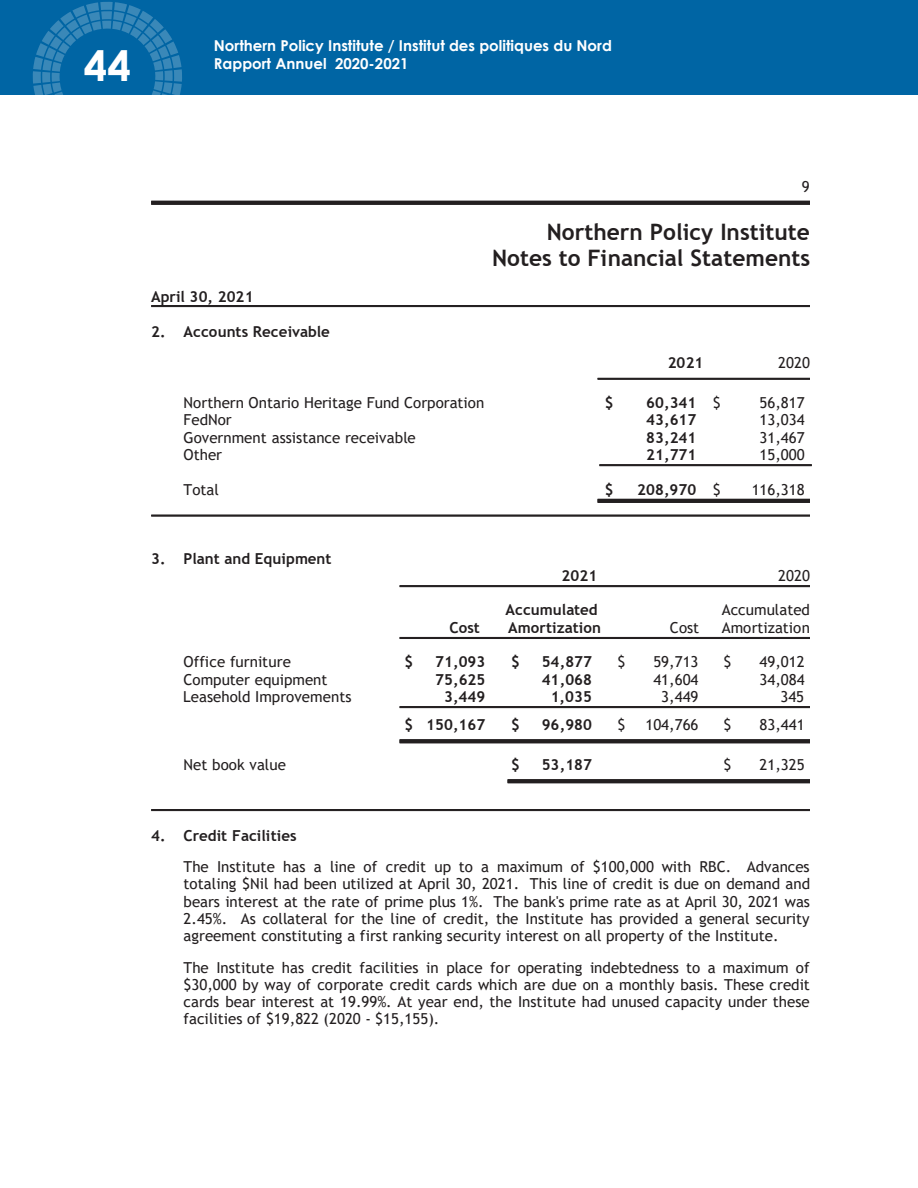
<style>
.page{position:relative;width:918px;height:1188px;background:#fff}
.page>*{position:absolute;margin:0;border:0;box-sizing:border-box;transform-origin:0 0}
.t1{font:700 42px "Century Gothic";color:#fff}
.t2{font:700 22.65px/26.2px "Trebuchet MS";color:#231f20;text-align:right}
.t3{font:15.15px/17.2px "Trebuchet MS";color:#231f20;text-align:justify}
.t4{font:700 15.15px "Trebuchet MS";color:#231f20}
.t5{font:700 15px/18px "Century Gothic";color:#fff}
.s1{font-weight:400}
.s2{font-weight:700}
</style>
<div class="page">
<div style="left:0;top:0;width:918px;height:95px;background:#0065a4"></div>
<svg style="left:33px;top:2px;width:149px;height:93px"></svg>
<hr style="left:151px;top:201px;width:659px;height:1px;background:#231f20">
<hr style="left:151px;top:202px;width:659px;height:1px;background:#231f20">
<hr style="left:151px;top:203px;width:659px;height:1px;background:#231f20">
<hr style="left:151px;top:204px;width:659px;height:1px;background:#231f20">
<hr style="left:151px;top:305px;width:659px;height:1px;background:#231f20">
<hr style="left:151px;top:306px;width:659px;height:1px;background:#231f20">
<hr style="left:598px;top:378px;width:212px;height:1px;background:#231f20">
<hr style="left:598px;top:379px;width:212px;height:1px;background:#231f20">
<hr style="left:599px;top:464px;width:213px;height:1px;background:#231f20">
<hr style="left:599px;top:465px;width:213px;height:1px;background:#231f20">
<hr style="left:598px;top:499px;width:212px;height:1px;background:#231f20">
<hr style="left:598px;top:500px;width:212px;height:1px;background:#231f20">
<hr style="left:598px;top:501px;width:212px;height:1px;background:#231f20">
<hr style="left:598px;top:502px;width:212px;height:1px;background:#231f20">
<hr style="left:151px;top:515px;width:659px;height:1px;background:#231f20">
<hr style="left:151px;top:516px;width:659px;height:1px;background:#231f20">
<hr style="left:400px;top:585px;width:410px;height:1px;background:#231f20">
<hr style="left:400px;top:586px;width:410px;height:1px;background:#231f20">
<hr style="left:400px;top:637px;width:410px;height:1px;background:#231f20">
<hr style="left:400px;top:638px;width:410px;height:1px;background:#231f20">
<hr style="left:400px;top:706px;width:410px;height:1px;background:#231f20">
<hr style="left:400px;top:707px;width:410px;height:1px;background:#231f20">
<hr style="left:400px;top:739px;width:410px;height:1px;background:#231f20">
<hr style="left:400px;top:740px;width:410px;height:1px;background:#231f20">
<hr style="left:400px;top:741px;width:410px;height:1px;background:#231f20">
<hr style="left:400px;top:742px;width:410px;height:1px;background:#231f20">
<hr style="left:400px;top:743px;width:410px;height:1px;background:#231f20">
<hr style="left:508px;top:779px;width:302px;height:1px;background:#231f20">
<hr style="left:508px;top:780px;width:302px;height:1px;background:#231f20">
<hr style="left:508px;top:781px;width:302px;height:1px;background:#231f20">
<hr style="left:508px;top:782px;width:302px;height:1px;background:#231f20">
<hr style="left:508px;top:783px;width:302px;height:1px;background:#231f20">
<hr style="left:151px;top:809px;width:659px;height:1px;background:#231f20">
<hr style="left:151px;top:810px;width:659px;height:1px;background:#231f20">
<h1 class="t1" style="left:84px;top:33px;width:49px">44</h1>
<p class="t5" style="left:214px;top:36px;width:400px">Northern Policy Institute / Institut des politiques du Nord<br>Rapport Annuel 2020-2021</p>
<p class="t4" style="left:151px;top:287px;width:104px">April 30, 2021</p>
<p class="t4" style="left:151px;top:322px;width:180px">2. Accounts Receivable</p>
<p class="t3" style="left:802px;top:178px;width:9px">9</p>
<p class="t2" style="left:492px;top:219px;width:320px">Northern Policy Institute<br>Notes to Financial Statements</p>
<p class="t4" style="left:668px;top:353px;width:37px">2021</p>
<p class="t3" style="left:778px;top:354px;width:33px">2020</p>
<p class="t3" style="left:184px;top:394px;width:302px">Northern Ontario Heritage Fund Corporation</p>
<p class="t4" style="left:605px;top:393px;width:10px">$</p>
<p class="t4" style="left:646px;top:393px;width:76px">60,341 <span class="s1">$</span></p>
<p class="t3" style="left:760px;top:394px;width:47px">56,817</p>
<p class="t3" style="left:184px;top:411px;width:50px">FedNor</p>
<p class="t4" style="left:646px;top:411px;width:52px">43,617</p>
<p class="t3" style="left:760px;top:411px;width:47px">13,034</p>
<p class="t3" style="left:184px;top:429px;width:234px">Government assistance receivable</p>
<p class="t4" style="left:646px;top:428px;width:52px">83,241</p>
<p class="t3" style="left:760px;top:429px;width:47px">31,467</p>
<p class="t3" style="left:184px;top:446px;width:40px">Other</p>
<p class="t4" style="left:646px;top:445px;width:52px">21,771</p>
<p class="t3" style="left:760px;top:446px;width:47px">15,000</p>
<p class="t3" style="left:184px;top:480px;width:37px">Total</p>
<p class="t4" style="left:605px;top:480px;width:10px">$</p>
<p class="t4" style="left:637px;top:480px;width:85px">208,970 <span class="s1">$</span></p>
<p class="t3" style="left:752px;top:480px;width:55px">116,318</p>
<p class="t4" style="left:151px;top:549px;width:182px">3. Plant and Equipment</p>
<p class="t4" style="left:562px;top:566px;width:37px">2021</p>
<p class="t3" style="left:778px;top:567px;width:33px">2020</p>
<p class="t4" style="left:505px;top:601px;width:94px">Accumulated</p>
<p class="t3" style="left:722px;top:601px;width:90px">Accumulated</p>
<p class="t4" style="left:450px;top:618px;width:32px">Cost</p>
<p class="t4" style="left:508px;top:618px;width:94px">Amortization</p>
<p class="t3" style="left:670px;top:619px;width:31px">Cost</p>
<p class="t3" style="left:722px;top:619px;width:90px">Amortization</p>
<p class="t3" style="left:184px;top:653px;width:109px">Office furniture</p>
<p class="t4" style="left:405px;top:652px;width:10px">$</p>
<p class="t4" style="left:435px;top:652px;width:52px">71,093</p>
<p class="t4" style="left:511px;top:652px;width:10px">$</p>
<p class="t4" style="left:542px;top:652px;width:52px">54,877</p>
<p class="t3" style="left:617px;top:653px;width:9px">$</p>
<p class="t3" style="left:653px;top:653px;width:47px">59,713</p>
<p class="t3" style="left:724px;top:653px;width:9px">$</p>
<p class="t3" style="left:760px;top:653px;width:47px">49,012</p>
<p class="t3" style="left:184px;top:670px;width:145px">Computer equipment</p>
<p class="t4" style="left:435px;top:670px;width:52px">75,625</p>
<p class="t4" style="left:542px;top:670px;width:52px">41,068</p>
<p class="t3" style="left:653px;top:670px;width:47px">41,604</p>
<p class="t3" style="left:760px;top:670px;width:47px">34,084</p>
<p class="t3" style="left:183px;top:688px;width:170px">Leasehold Improvements</p>
<p class="t4" style="left:444px;top:687px;width:43px">3,449</p>
<p class="t4" style="left:551px;top:687px;width:43px">1,035</p>
<p class="t3" style="left:661px;top:688px;width:39px">3,449</p>
<p class="t3" style="left:780px;top:688px;width:25px">345</p>
<p class="t4" style="left:405px;top:715px;width:82px">$ 150,167</p>
<p class="t4" style="left:511px;top:715px;width:10px">$</p>
<p class="t4" style="left:542px;top:715px;width:52px">96,980</p>
<p class="t3" style="left:617px;top:715px;width:9px">$</p>
<p class="t3" style="left:645px;top:715px;width:55px">104,766</p>
<p class="t3" style="left:724px;top:715px;width:9px">$</p>
<p class="t3" style="left:760px;top:715px;width:47px">83,441</p>
<p class="t3" style="left:184px;top:755px;width:104px">Net book value</p>
<p class="t4" style="left:511px;top:755px;width:10px">$</p>
<p class="t4" style="left:542px;top:755px;width:52px">53,187</p>
<p class="t3" style="left:724px;top:755px;width:9px">$</p>
<p class="t3" style="left:760px;top:755px;width:47px">21,325</p>
<p class="t3" style="left:184px;top:820px;width:628px;line-height:31.3px;text-indent:-32px"><span class="s2">4. Credit Facilities<br></span>The Institute has a line of credit up to a maximum of $100,000 with RBC. Advances</p>
<p class="t3" style="left:184px;top:875px;width:628px">totaling $Nil had been utilized at April 30, 2021. This line of credit is due on demand and bears interest at the rate of prime plus 1%. The bank's prime rate as at April 30, 2021 was 2.45%. As collateral for the line of credit, the Institute has provided a general security agreement constituting a first ranking security interest on all property of the Institute.</p>
<p class="t3" style="left:184px;top:958px;width:628px">The Institute has credit facilities in place for operating indebtedness to a maximum of $30,000 by way of corporate credit cards which are due on a monthly basis. These credit cards bear interest at 19.99%. At year end, the Institute had unused capacity under these facilities of $19,822 (2020 - $15,155).</p>
</div>
